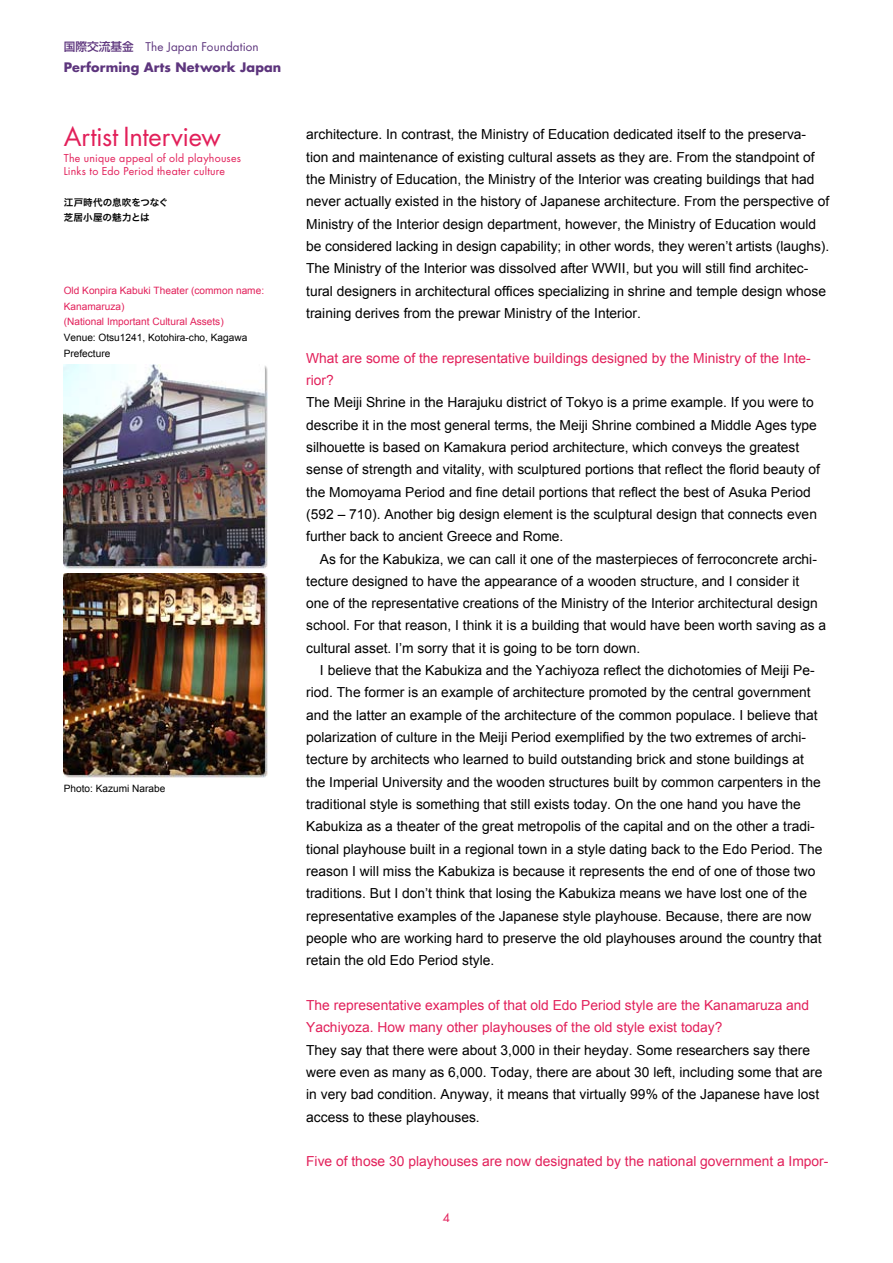
<style>
.page{position:relative;width:893px;height:1263px;background:#fff}
.page>*{position:absolute;margin:0;border:0;box-sizing:border-box;transform-origin:0 0}
.t1{font:25.5px "Futura";letter-spacing:-.01em;color:#e2205a}
.t2{font:13.8px/22.4px "Arial";color:#000}
.t3{font:13.8px/22.4px "Arial";color:#e2205a}
.t4{font:700 12.75px "Futura";letter-spacing:.01em;color:#5d357d}
.t5{font:11.7px "Futura";letter-spacing:.01em;color:#5d357d}
.t6{font:11.7px "Futura";color:#e2205a}
.t7{font:10.65px/12.8px "Futura";letter-spacing:.025em;color:#e2205a}
.t8{font:10.05px/15.9px "Arial";color:#e2205a}
.t9{font:10.05px/15.9px "Arial";color:#000}
.t10{font:9.6px/14.9px "Hira Kaku Pro W6";letter-spacing:.005em;color:#000}
.s1{font-family:"Shin Go Pro";font-weight:500}
</style>
<div class="page">
<img style="left:64px;top:364px;width:204px;height:204px">
<img style="left:64px;top:573px;width:204px;height:205px">
<p class="t5" style="left:64px;top:38px;width:196px"><span class="s1">国際交流基金　</span>The Japan Foundation</p>
<p class="t4" style="left:64px;top:58px;width:219px">Performing Arts Network Japan</p>
<h1 class="t1" style="left:64px;top:119px;width:159px">Artist Interview</h1>
<p class="t7" style="left:64px;top:152px;width:179px">The unique appeal of old playhouses<br>Links to Edo Period theater culture</p>
<p class="t10" style="left:64px;top:195px;width:106px">江戸時代の息吹をつなぐ芝居小屋の魅力とは</p>
<p class="t8" style="left:64px;top:282px;width:202px">Old Konpira Kabuki Theater (common name:<br>Kanamaruza(<br>(National Important Cultural Assets(</p>
<p class="t9" style="left:64px;top:330px;width:185px">Venue: Otsu1241, Kotohira-cho, Kagawa<br>Prefecture</p>
<p class="t9" style="left:64px;top:780px;width:103px">Photo: Kazumi Narabe</p>
<p class="t2" style="left:306px;top:123px;width:501px">architecture In. contrast, the Ministry of Education dedicated itself to the preserva-</p>
<p class="t2" style="left:306px;top:168px;width:525px">the Ministry of Education, the Ministry of the Interior was creating buildings that had never actually existed in the history of Japanese architecture. From the perspective of Ministry of the Interior design department, however, the Ministry of Education would be considered lacking in design capability; in other words, they weren t’ artists (laughs .(</p>
<p class="t2" style="left:306px;top:280px;width:521px">tural designers in architectural offices specializing in shrine and temple design whose</p>
<p class="t2" style="left:306px;top:146px;width:510px">tion and maintenance of existing cultural assets as they are. From the standpoint of</p>
<p class="t2" style="left:306px;top:257px;width:504px">The Ministry of the Interior was dissolved after WWII, but you will still find architec-</p>
<p class="t2" style="left:306px;top:302px;width:336px">training derives from the prewar Ministry of the Interior.</p>
<p class="t3" style="left:306px;top:347px;width:506px">What are some of the representative buildings designed by the Ministry of the Inte-</p>
<p class="t2" style="left:306px;top:391px;width:515px">The Meiji Shrine in the Harajuku district of Tokyo is a prime example If. you were to describe init the most general terms, the Meiji Shrine combined a Middle Ages type silhouette is based on Kamakura period architecture, which conveys the greatest sense of strength and vitality, with sculptured portions that reflect the florid beauty of the Momoyama Period and fine detail portions that reflect the best of Asuka Period (592 – 710 .) Another big design element is the sculptural design that connects even further back to ancient Greece and Rome.</p>
<p class="t2" style="left:306px;top:570px;width:495px">tecture designed to have the appearance of a wooden structure, and I consider it</p>
<p class="t3" style="left:306px;top:369px;width:29px">rior?</p>
<p class="t2" style="left:320px;top:547px;width:498px">As for the Kabukiza, we can call it one of the masterpieces of ferroconcrete archi-</p>
<p class="t2" style="left:306px;top:592px;width:521px">one of the representative creations of the Ministry of the Interior architectural design school. For that reason I, think isit a building that would have been worth saving as a cultural asset m’ I. sorry that isit going to be torn down.</p>
<p class="t2" style="left:306px;top:681px;width:506px">riod. The former is an example of architecture promoted by the central government</p>
<p class="t2" style="left:320px;top:659px;width:496px">I believe that the Kabukiza and the Yachiyoza reflect the dichotomies of Meiji Pe-</p>
<p class="t2" style="left:306px;top:704px;width:513px">and the latter an example of the architecture of the common populace I. believe that</p>
<p class="t2" style="left:306px;top:748px;width:499px">tecture by architects who learned to build outstanding brick and stone buildings at</p>
<p class="t2" style="left:306px;top:726px;width:501px">polarization of culture in the Meiji Period exemplified by the two extremes of archi-</p>
<p class="t2" style="left:306px;top:771px;width:516px">the Imperial University and the wooden structures built by common carpenters in the traditional style is something that still exists today. On the one hand you have the</p>
<p class="t2" style="left:306px;top:838px;width:518px">tional playhouse built in a regional town in a style dating back to the Edo Period. The</p>
<p class="t2" style="left:306px;top:815px;width:510px">Kabukiza as a theater of the great metropolis of the capital and on the other a tradi-</p>
<p class="t2" style="left:306px;top:860px;width:517px">reason I will miss the Kabukiza is because it represents the end of one of those two traditions. But I don t’ think that losing the Kabukiza means we have lost one of the representative examples of the Japanese style playhouse. Because, there are now people who are working hard to preserve the old playhouses around the country that retain the old Edo Period style.</p>
<p class="t3" style="left:306px;top:994px;width:505px">The representative examples of that old Edo Period style are the Kanamaruza and<br>Yachiyoza. How many other playhouses of the old style exist today?</p>
<p class="t2" style="left:306px;top:1038px;width:518px">They say that there were about 3,000 in their heyday. Some researchers say there were even as many as 6,000. Today, there are about 30 left, including some that are in very bad condition. Anyway it, means that virtually 99% of the Japanese have lost access to these playhouses.</p>
<p class="t3" style="left:306px;top:1150px;width:524px">Five of those 30 playhouses are now designated by the national government a Impor-</p>
<p class="t6" style="left:443px;top:1210px;width:9px">4</p>
</div>
